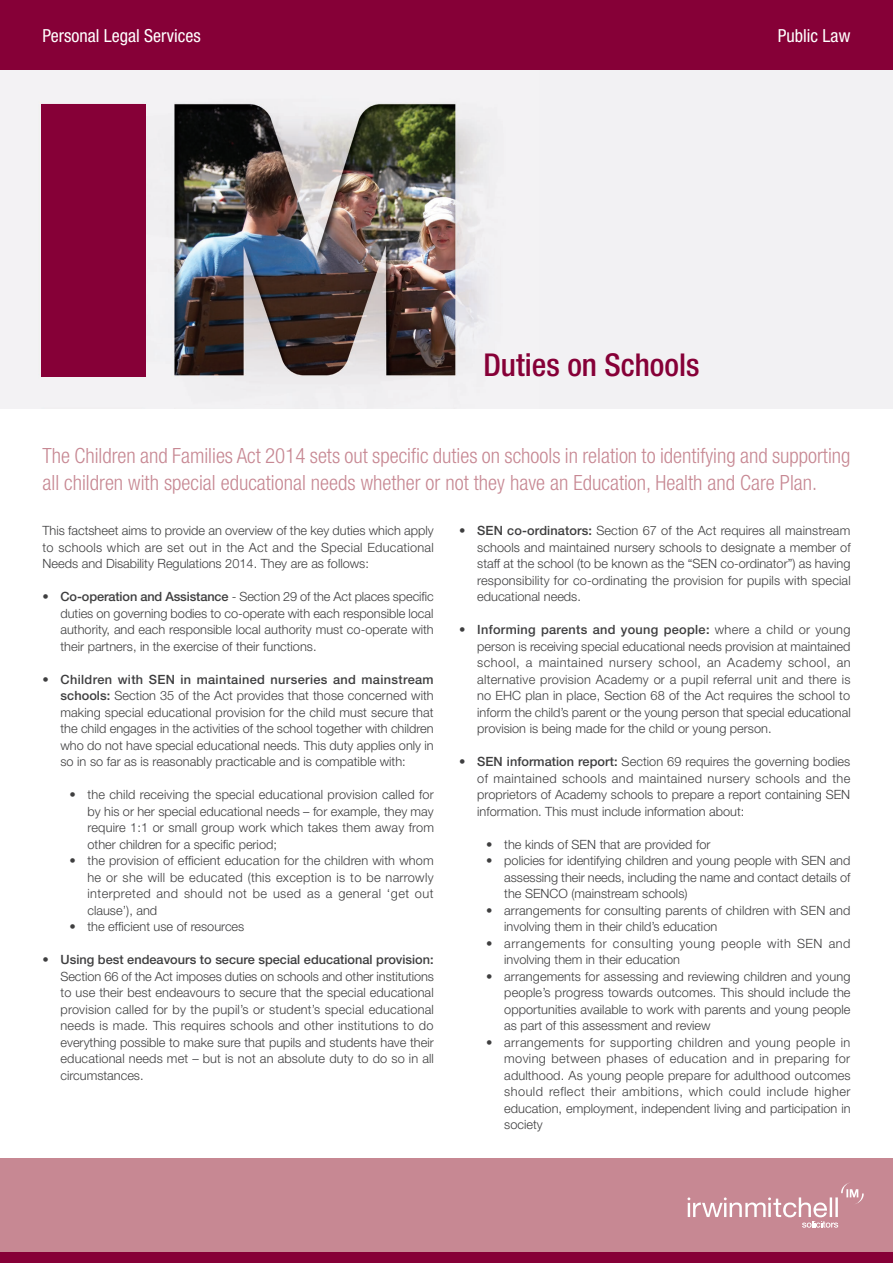
<style>
.page{position:relative;width:893px;height:1263px;background:#fff}
.page>*{position:absolute;margin:0;border:0;box-sizing:border-box;transform-origin:0 0}
.t1{font:500 condensed 31.5px "Helvetica Neue";color:#860037}
.t2{font:300 condensed 21px/27px "Helvetica Neue";color:#c78893}
.t3{font:condensed 18px "Helvetica Neue";color:#fff}
.Tabs{font:300 12.75px/16.5px "Helvetica Neue";color:#3e3e3f;text-align:justify}
.Tabs_in_tabs{font:300 12.75px/16.5px "Helvetica Neue";color:#3e3e3f;text-align:justify}
.Tabs-2{font:300 12.75px/16.5px "Helvetica Neue";letter-spacing:.04em;color:#3e3e3f}
.s1{font-weight:500}
</style>
<div class="page">
<div style="left:0;top:0;width:893px;height:408px;background:#f2f1f3"></div>
<img style="left:0;top:69px;width:538px;height:308px">
<div style="left:0;top:0;width:893px;height:69px;background:#860037"></div>
<div style="left:0;top:1159px;width:893px;height:104px;background:#c78893"></div>
<svg style="left:687px;top:1182px;width:177px;height:46px"></svg>
<div style="left:0;top:1253px;width:893px;height:10px;background:#860037"></div>
<div style="left:41px;top:104px;width:104px;height:273px;background:#860037"></div>
<p class="t3" style="left:43px;top:25px;width:160px">Personal Legal Services</p>
<p class="t3" style="left:778px;top:25px;width:74px">Public Law</p>
<p class="t1" style="left:483px;top:346px;width:218px">Duties on Schools</p>
<p class="t2" style="left:43px;top:442px;width:809px">The Children and Families Act 2014 sets out specific duties on schools in relation to identifying and supporting all children with special educational needs whether or not they have an Education, Health and Care Plan.</p>
<p class="Tabs" style="left:43px;top:522px;width:393px">This factsheet aims to provide an overview of the key duties which apply to schools which are set out in the Act and the Special Educational Needs and Disability Regulations 2014. They are as follows:</p>
<p class="Tabs" style="left:61px;top:588px;width:375px;text-indent:-18px"><span class="s1">• Co-operation and Assistance</span> - Section 29 of the Act places specific duties on governing bodies to co-operate with each responsible local authority, and each responsible local authority must co-operate with their partners, in the exercise of their functions.</p>
<p class="Tabs" style="left:61px;top:671px;width:375px;text-indent:-18px"><span class="s1">• Children with SEN in maintained nurseries and mainstream schools:</span> Section 35 of the Act provides that those concerned with making special educational provision for the child must secure that the child engages in the activities of the school together with children who do not have special educational needs. This duty applies only in so in so far as is reasonably practicable and is compatible with:</p>
<p class="Tabs_in_tabs" style="left:88px;top:786px;width:348px;text-indent:-18px">• the child receiving the special educational provision called for by his or her special educational needs – for example, they may require 1:1 or small group work which takes them away from other children for a specific period;</p>
<p class="Tabs_in_tabs" style="left:88px;top:852px;width:348px;text-indent:-18px">• the provision of efficient education for the children with whom he or she will be educated (this exception is to be narrowly interpreted and should not be used as a general ‘get out clause’), and</p>
<p class="Tabs_in_tabs" style="left:70px;top:918px;width:176px">• the efficient use of resources</p>
<p class="Tabs" style="left:61px;top:951px;width:375px;text-indent:-18px"><span class="s1">• Using best endeavours to secure special educational provision:<br></span>Section 66 of the Act imposes duties on schools and other institutions to use their best endeavours to secure that the special educational provision called for by the pupil’s or student’s special educational needs is made. This requires schools and other institutions to do everything possible to make sure that pupils and students have their educational needs met – but is not an absolute duty to do so in all circumstances.</p>
<p class="Tabs" style="left:477px;top:522px;width:375px;text-indent:-18px"><span class="s1">• SEN co-ordinators:</span> Section 67 of the Act requires all mainstream schools and maintained nursery schools to designate a member of staff at the school (to be known as the “SEN co-ordinator”) as having responsibility for co-ordinating the provision for pupils with special educational needs.</p>
<p class="Tabs" style="left:477px;top:621px;width:375px;text-indent:-18px"><span class="s1">• Informing parents and young people:</span> where a child or young person is receiving special educational needs provision at maintained school, a maintained nursery school, an Academy school, an alternative provision Academy or a pupil referral unit and there is no EHC plan in place, Section 68 of the Act requires the school to inform the child’s parent or the young person that special educational provision is being made for the child or young person.</p>
<p class="Tabs" style="left:477px;top:753px;width:375px;text-indent:-18px"><span class="s1">• SEN information report:</span> Section 69 requires the governing bodies of maintained schools and maintained nursery schools and the proprietors of Academy schools to prepare a report containing SEN information. This must include information about:</p>
<p class="Tabs_in_tabs" style="left:486px;top:836px;width:226px">• the kinds of SEN that are provided for</p>
<p class="Tabs" style="left:504px;top:852px;width:348px;text-indent:-18px">• policies for identifying children and young people with SEN and assessing their needs, including the name and contact details of the SENCO (mainstream schools)</p>
<p class="Tabs" style="left:504px;top:902px;width:348px;text-indent:-18px">• arrangements for consulting parents of children with SEN and involving them in their child’s education</p>
<p class="Tabs-2" style="left:504px;top:935px;width:348px;text-indent:-18px">• arrangements for consulting young people with SEN and involving them in their education</p>
<p class="Tabs" style="left:504px;top:968px;width:348px;text-indent:-18px">• arrangements for assessing and reviewing children and young people’s progress towards outcomes. This should include the opportunities available to work with parents and young people as part of this assessment and review</p>
<p class="Tabs" style="left:504px;top:1034px;width:348px;text-indent:-18px">• arrangements for supporting children and young people in moving between phases of education and in preparing for adulthood. As young people prepare for adulthood outcomes should reflect their ambitions, which could include higher education, employment, independent living and participation in society</p>
</div>
